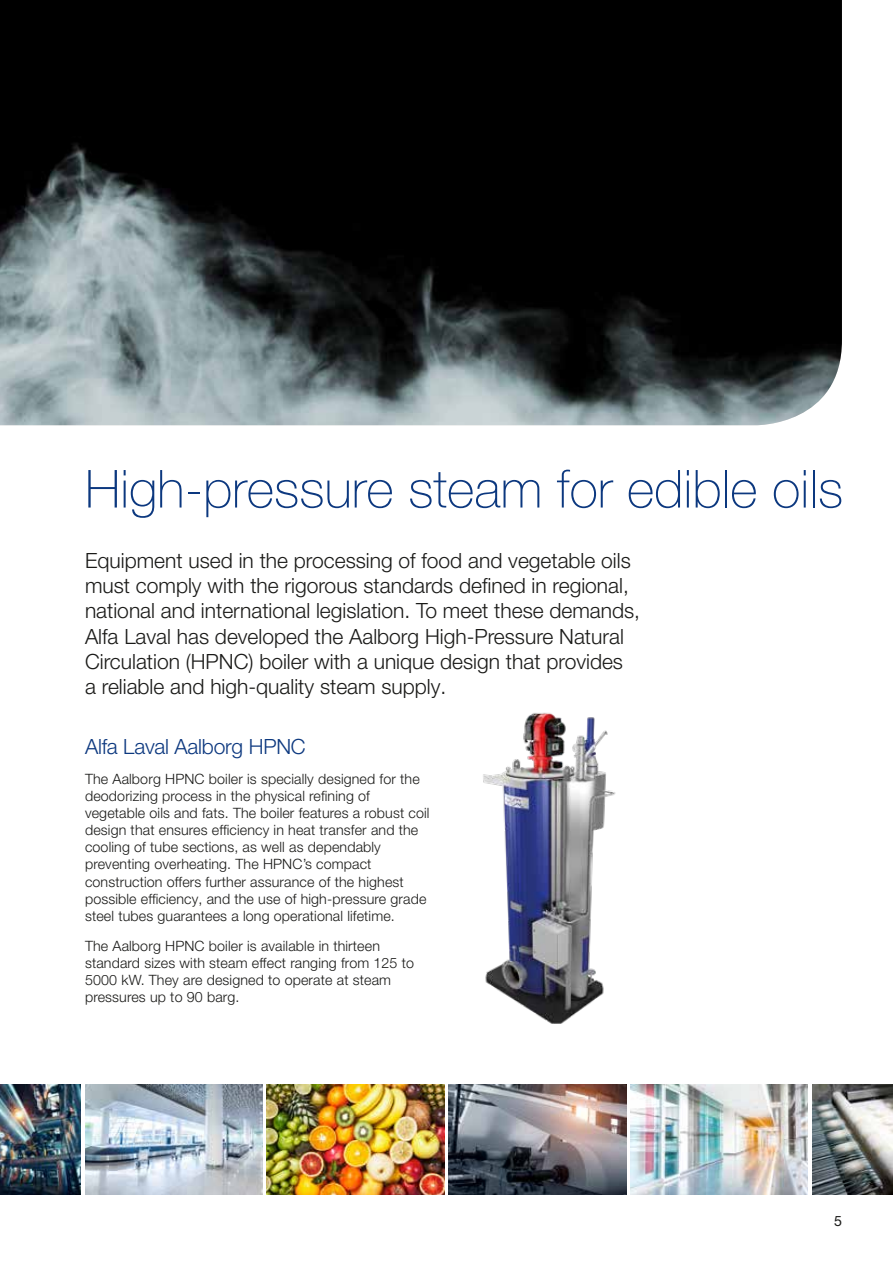
<style>
.page{position:relative;width:893px;height:1263px;background:#fff}
.page>*{position:absolute;margin:0;border:0;box-sizing:border-box;transform-origin:0 0}
.t1{font:100 52.5px "Helvetica Neue LT Pro";color:#0c387f}
.t2{font:300 21px/25.2px "Helvetica Neue LT Pro";color:#1a1a18}
.t3{font:300 21px "Helvetica Neue LT Pro";letter-spacing:-.01em;color:#0c387f}
.t4{font:300 14.25px/17.1px "Helvetica Neue LT Pro";letter-spacing:.01em;color:#1a1a18}
.t5{font:14.25px "Helvetica Neue LT Pro";color:#1a1a18}
</style>
<div class="page">
<img style="left:0;top:0;width:842px;height:425px">
<img style="left:630px;top:1084px;width:178px;height:111px">
<img style="left:812px;top:1084px;width:81px;height:111px">
<img style="left:0;top:1084px;width:81px;height:111px">
<img style="left:85px;top:1084px;width:178px;height:111px">
<img style="left:267px;top:1084px;width:177px;height:111px">
<img style="left:449px;top:1084px;width:177px;height:111px">
<img style="left:483px;top:712px;width:133px;height:312px">
<h1 class="t1" style="left:85px;top:459px;width:760px">High-pressure steam for edible oils</h1>
<p class="t2" style="left:85px;top:547px;width:557px">Equipment used in the processing of food and vegetable oils must comply with the rigorous standards defined in regional, national and international legislation. To meet these demands, Alfa Laval has developed the Aalborg High-Pressure Natural Circulation (HPNC) boiler with a unique design that provides<br>a reliable and high-quality steam supply.</p>
<h2 class="t3" style="left:85px;top:734px;width:222px">Alfa Laval Aalborg HPNC</h2>
<p class="t4" style="left:85px;top:770px;width:346px">The Aalborg HPNC boiler is specially designed for the deodorizing process in the physical refining of vegetable oils and fats. The boiler features a robust coil design that ensures efficiency in heat transfer and the cooling of tube sections, as well as dependably preventing overheating. The HPNC’s compact construction offers further assurance of the highest possible efficiency, and the use of high-pressure grade steel tubes guarantees a long operational lifetime.</p>
<p class="t4" style="left:85px;top:937px;width:331px">The Aalborg HPNC boiler is available in thirteen standard sizes with steam effect ranging from 125 to 5000 kW. They are designed to operate at steam pressures up to 90 barg.</p>
<p class="t5" style="left:834px;top:1212px;width:9px">5</p>
</div>
